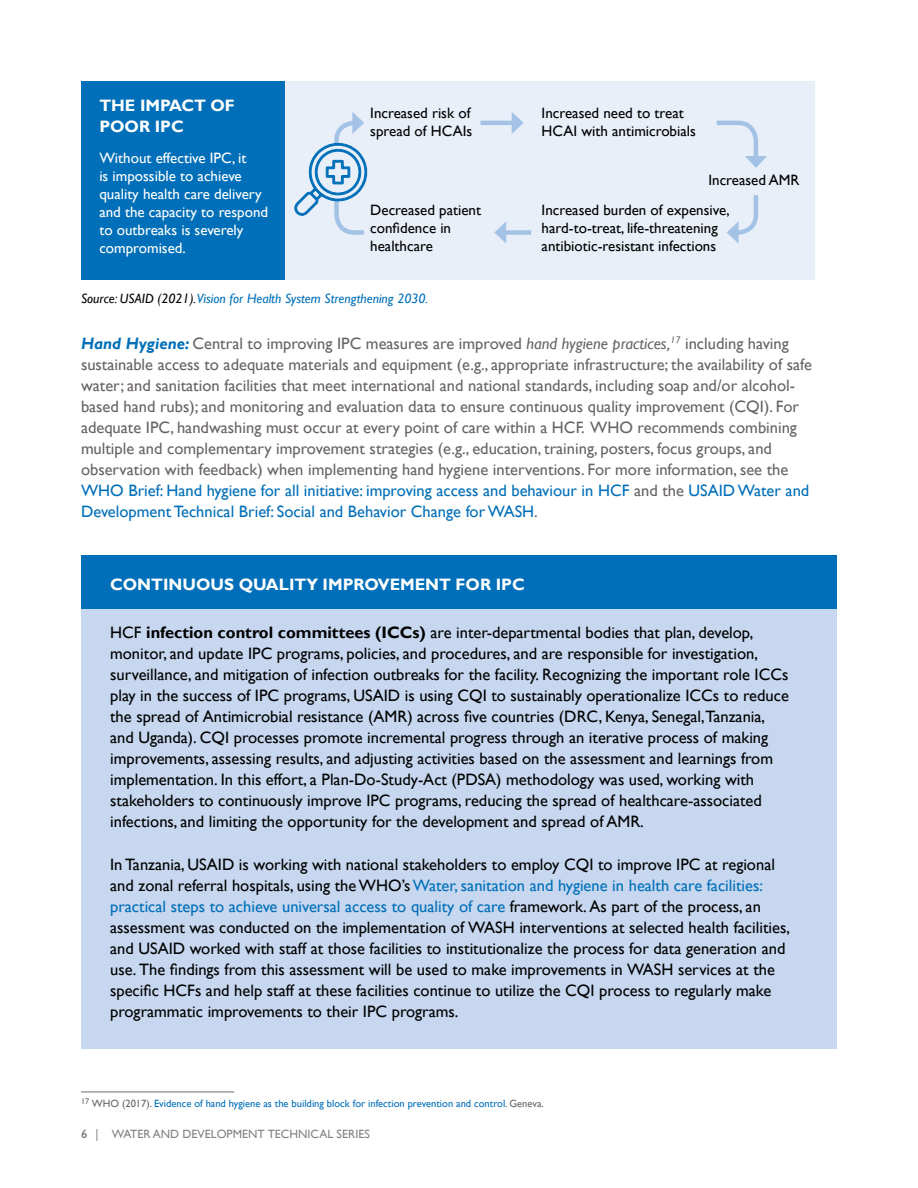
<style>
.page{position:relative;width:918px;height:1188px;background:#fff}
.page>*{position:absolute;margin:0;border:0;box-sizing:border-box;transform-origin:0 0}
.t1{font:16.5px/21px "Gill Sans";color:#000}
.t2{font:16.5px/21px "Gill Sans";color:#686463}
.t3{font:700 16.5px/21px "Gill Sans";color:#fff}
.t4{font:15px/18px "Gill Sans";color:#000}
.t5{font:15px/18px "Gill Sans";color:#fff}
.t6{font:italic 13.5px "Gill Sans";color:#006fb9}
.t7{font:12px "Gill Sans";color:#808285}
.t8{font:10.5px "Gill Sans";color:#006fb9}
.s1{color:#000}
.s2{font-weight:700;font-style:italic;color:#006fb9}
.s3{font-style:italic}
.s4{color:#006fb9}
.s5{font-weight:700}
.s6{color:#686463}
.s7{font-weight:600}
.s8{font-family:"Gill Sans Std"}
</style>
<div class="page">
<div style="left:273px;top:81px;width:541px;height:199px;background:#e9eff9"></div>
<div style="left:81px;top:81px;width:203px;height:199px;background:#006fb9"></div>
<div style="left:81px;top:555px;width:756px;height:494px;background:#c6d7ef"></div>
<hr style="left:81px;top:1092px;width:153px;height:1px;background:#6d6e71">
<hr style="left:480px;top:121px;width:36px;height:4px;background:#a3c2e6">
<svg style="left:512px;top:112px;width:12px;height:22px"></svg>
<svg style="left:727px;top:195px;width:32px;height:49px"></svg>
<svg style="left:716px;top:120px;width:51px;height:48px"></svg>
<svg style="left:294px;top:112px;width:74px;height:123px"></svg>
<div style="left:502px;top:230px;width:29px;height:5px;background:#a3c2e6"></div>
<svg style="left:494px;top:222px;width:12px;height:21px"></svg>
<div style="left:81px;top:555px;width:756px;height:54px;background:#006fb9"></div>
<h2 class="t3" style="left:99px;top:96px;width:137px">THE IMPACT OF<br>POOR IPC</h2>
<p class="t4" style="left:370px;top:104px;width:103px">Increased risk of spread of HCAIs</p>
<p class="t4" style="left:542px;top:104px;width:156px">Increased need to treat<br>HCAI with antimicrobials</p>
<p class="t5" style="left:99px;top:149px;width:170px">Without effective IPC, it<br>is impossible to achieve quality health care delivery and the capacity to respond to outbreaks is severely compromised.</p>
<p class="t4" style="left:708px;top:171px;width:93px">Increased AMR</p>
<p class="t4" style="left:370px;top:201px;width:112px">Decreased patient confidence in healthcare</p>
<p class="t4" style="left:542px;top:201px;width:190px">Increased burden of expensive, hard-to-treat, life-threatening antibiotic-resistant infections</p>
<p class="t6" style="left:81px;top:291px;width:349px"><span class="s1">Source: USAID (2021).</span>Vision for Health System Strengthening 2030.</p>
<p class="t2" style="left:81px;top:333px;width:733px"><span class="s2">Hand Hygiene:</span> Central to improving IPC measures are improved <span class="s3">hand hygiene practices,</span><sup>17</sup> including having sustainable access to adequate materials and equipment (e.g., appropriate infrastructure; the availability of safe water; and sanitation facilities that meet international and national standards, including soap and/or alcohol&shy;based hand rubs); and monitoring and evaluation data to ensure continuous quality improvement (CQI). For adequate IPC, handwashing must occur at every point of care within a HCF. WHO recommends combining multiple and complementary improvement strategies (e.g., education, training, posters, focus groups, and observation with feedback) when implementing hand hygiene interventions. For more information, see the <span class="s4">WHO Brief: Hand hygiene for all initiative: improving access and behaviour in HCF</span> and the <span class="s4">USAID Water and Development Technical Brief: Social and Behavior Change for WASH</span>.</p>
<h2 class="t3" style="left:110px;top:575px;width:416px">CONTINUOUS QUALITY IMPROVEMENT FOR IPC</h2>
<p class="t1" style="left:110px;top:622px;width:680px">HCF <span class="s5">infection control committees (ICCs)</span> are inter-departmental bodies that plan, develop, monitor, and update IPC programs, policies, and procedures, and are responsible for investigation, surveillance, and mitigation of infection outbreaks for the facility. Recognizing the important role ICCs play in the success of IPC programs, USAID is using CQI to sustainably operationalize ICCs to reduce</p>
<p class="t1" style="left:110px;top:706px;width:657px">the spread of Antimicrobial resistance (AMR) across five countries (DRC, Kenya, Senegal,Tanzania,</p>
<p class="t1" style="left:110px;top:727px;width:664px">and Uganda). CQI processes promote incremental progress through an iterative process of making improvements, assessing results, and adjusting activities based on the assessment and learnings from implementation. In this effort, a Plan-Do-Study-Act (PDSA) methodology was used, working with stakeholders to continuously improve IPC programs, reducing the spread of healthcare-associated infections, and limiting the opportunity for the development and spread of AMR.</p>
<p class="t1" style="left:110px;top:854px;width:681px">In Tanzania, USAID is working with national stakeholders to employ CQI to improve IPC at regional and zonal referral hospitals, using the WHO’s <span class="s4">Water, sanitation and hygiene in health care facilities: practical steps to achieve universal access to quality of care</span> framework. As part of the process, an assessment was conducted on the implementation of WASH interventions at selected health facilities, and USAID worked with staff at those facilities to institutionalize the process for data generation and</p>
<p class="t1" style="left:110px;top:959px;width:666px">use. The findings from this assessment will be used to make improvements in WASH services at the specific HCFs and help staff at these facilities continue to utilize the CQI process to regularly make</p>
<p class="t1" style="left:110px;top:1001px;width:350px">programmatic improvements to their IPC programs.</p>
<p class="t8" style="left:81px;top:1097px;width:464px"><sup>17</sup> <span class="s6">WHO (2017).</span> Evidence of hand hygiene as the building block for infection prevention and control<span class="s6">. Geneva.</span></p>
<p class="t7" style="left:81px;top:1127px;width:290px"><span class="s7">6</span> <span class="s8">|</span> WATER AND DEVELOPMENT TECHNICAL SERIES</p>
</div>
